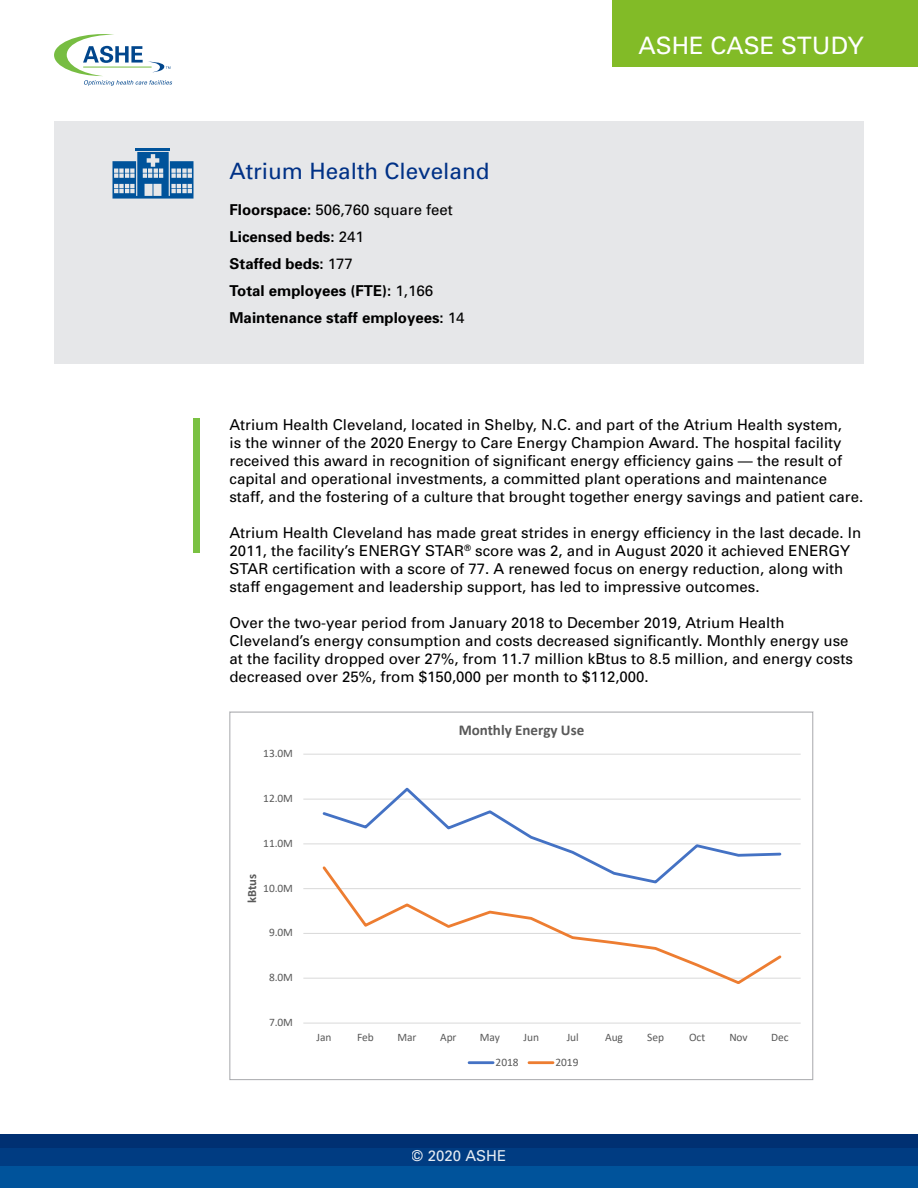
<style>
.page{position:relative;width:918px;height:1188px;background:#fff}
.page>*{position:absolute;margin:0;border:0;box-sizing:border-box;transform-origin:0 0}
.t1{font:24px "Univers";color:#fff}
.t2{font:22.5px "Univers";color:#003186}
.text_10_12___space{font:15px/18px "Univers";color:#000}
.text_10_12___space-2{font:700 15px "Univers";color:#000}
.t3{font:700 15px "Calibri";color:#595959}
.t4{font:15px "Univers";color:#fff}
.t5{font:700 12.6px "Calibri";letter-spacing:-.005em;color:#595959}
.t6{font:11.4px "Calibri";letter-spacing:-.005em;color:#595959}
.s1{font-weight:700}
.s2{font-weight:400}
</style>
<div class="page">
<div style="left:612px;top:0;width:306px;height:68px;background:#82bb27"></div>
<div style="left:0;top:1134px;width:918px;height:54px;background:#00539b"></div>
<div style="left:0;top:1134px;width:918px;height:32px;background:linear-gradient(to right,#00377c,#00377c)"></div>
<svg style="left:54px;top:34px;width:118px;height:52px"></svg>
<div style="left:54px;top:122px;width:810px;height:242px;background:#e6e7e9"></div>
<svg style="left:113px;top:152px;width:81px;height:47px"></svg>
<hr style="left:136px;top:148px;width:34px;height:3px;background:#00539b">
<div style="left:194px;top:418px;width:6px;height:136px;background:#7ac142"></div>
<svg style="left:303px;top:753px;width:498px;height:312px"></svg>
<p class="t2" style="left:230px;top:158px;width:262px">Atrium Health Cleveland</p>
<p class="text_10_12___space" style="left:230px;top:201px;width:225px"><span class="s1">Floorspace:</span> 506,760 square feet</p>
<p class="text_10_12___space-2" style="left:230px;top:228px;width:136px">Licensed beds: <span class="s2">241</span></p>
<p class="text_10_12___space-2" style="left:230px;top:255px;width:125px">Staffed beds: <span class="s2">177</span></p>
<p class="text_10_12___space-2" style="left:230px;top:282px;width:205px">Total employees (FTE): <span class="s2">1,166</span></p>
<p class="text_10_12___space-2" style="left:230px;top:309px;width:237px">Maintenance staff employees: <span class="s2">14</span></p>
<h1 class="t1" style="left:639px;top:32px;width:227px">ASHE CASE STUDY</h1>
<p class="text_10_12___space" style="left:230px;top:416px;width:635px">Atrium Health Cleveland, located in Shelby, N.C. and part of the Atrium Health system,<br>is the winner of the 2020 Energy to Care Energy Champion Award. The hospital facility received this award in recognition of significant energy efficiency gains — the result of capital and operational investments, a committed plant operations and maintenance staff, and the fostering of a culture that brought together energy savings and patient care.</p>
<p class="text_10_12___space" style="left:230px;top:524px;width:633px">Atrium Health Cleveland has made great strides in energy efficiency in the last decade. In 2011, the facility’s ENERGY STAR<sup>®</sup> score was 2, and in August 2020 it achieved ENERGY STAR certification with a score of 77. A renewed focus on energy reduction, along with staff engagement and leadership support, has led to impressive outcomes.</p>
<p class="text_10_12___space" style="left:230px;top:614px;width:625px">Over the two-year period from January 2018 to December 2019, Atrium Health Cleveland’s energy consumption and costs decreased significantly. Monthly energy use at the facility dropped over 27%, from 11.7 million kBtus to 8.5 million, and energy costs decreased over 25%, from $150,000 per month to $112,000.</p>
<p class="t6" style="left:263px;top:745px;width:31px">13.0M</p>
<p class="t6" style="left:263px;top:790px;width:31px">12.0M</p>
<p class="t6" style="left:263px;top:835px;width:31px">11.0M</p>
<p class="t5" style="left:243px;top:903px;width:31px;rotate:-90deg">kBtus</p>
<p class="t6" style="left:263px;top:880px;width:31px">10.0M</p>
<p class="t6" style="left:269px;top:925px;width:25px">9.0M</p>
<p class="t6" style="left:269px;top:969px;width:25px">8.0M</p>
<p class="t6" style="left:269px;top:1014px;width:25px">7.0M</p>
<p class="t3" style="left:459px;top:719px;width:127px">Monthly Energy Use</p>
<p class="t6" style="left:317px;top:1029px;width:17px">Jan</p>
<p class="t6" style="left:357px;top:1029px;width:18px">Feb</p>
<p class="t6" style="left:397px;top:1029px;width:21px">Mar</p>
<p class="t6" style="left:440px;top:1029px;width:18px">Apr</p>
<p class="t6" style="left:480px;top:1029px;width:22px">May</p>
<p class="t6" style="left:524px;top:1029px;width:17px">Jun</p>
<p class="t6" style="left:567px;top:1029px;width:14px">Jul</p>
<p class="t6" style="left:605px;top:1029px;width:19px">Aug</p>
<p class="t6" style="left:647px;top:1029px;width:18px">Sep</p>
<p class="t6" style="left:689px;top:1029px;width:18px">Oct</p>
<p class="t6" style="left:729px;top:1029px;width:20px">Nov</p>
<p class="t6" style="left:771px;top:1029px;width:19px">Dec</p>
<p class="t6" style="left:496px;top:1054px;width:24px">2018</p>
<p class="t6" style="left:556px;top:1054px;width:24px">2019</p>
<p class="t4" style="left:412px;top:1147px;width:96px">© 2020 ASHE</p>
</div>
